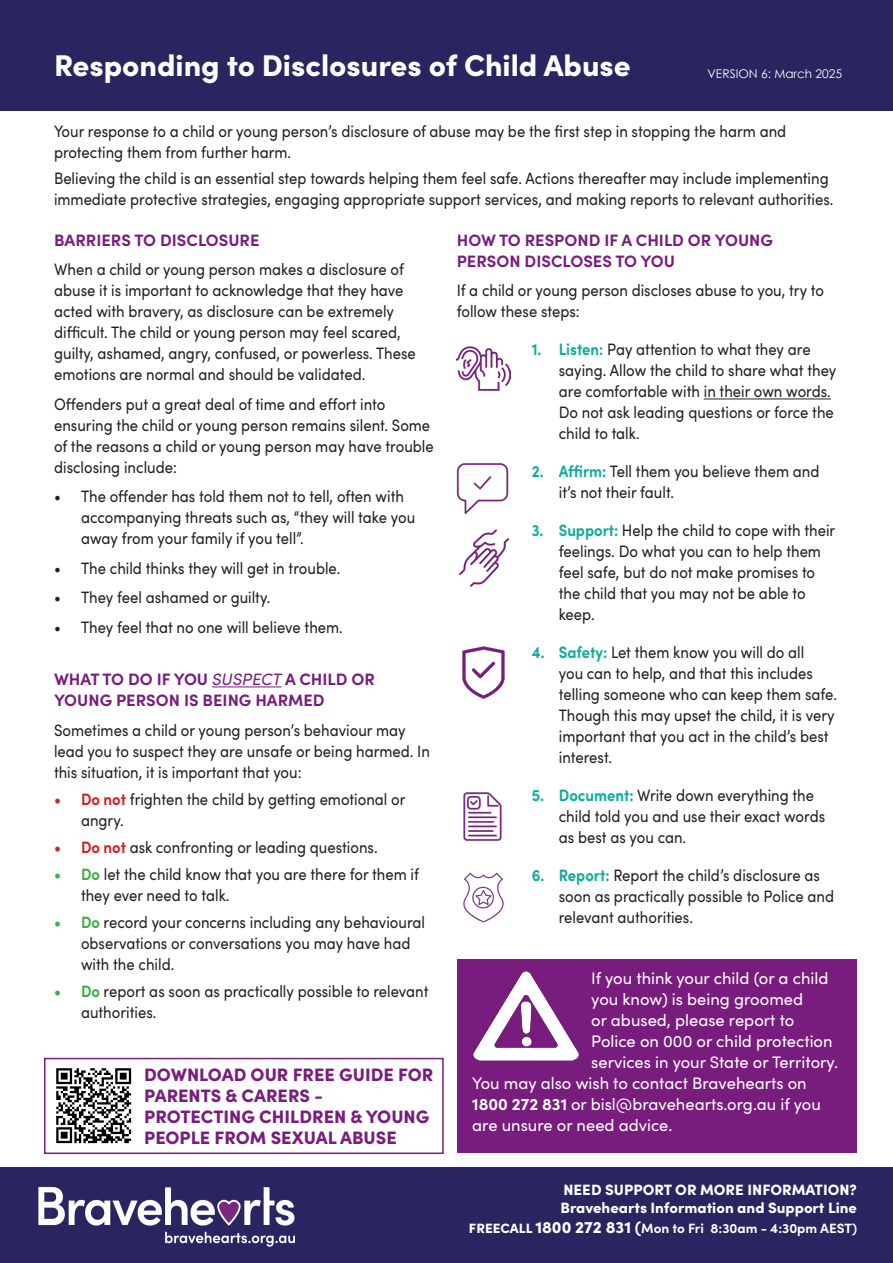
<style>
.page{position:relative;width:893px;height:1263px;background:#fff}
.page>*{position:absolute;margin:0;border:0;box-sizing:border-box;transform-origin:0 0}
.t1{font:900 30px "Sofia Pro";color:#fff}
.t2{font:900 18px/21px "Sofia Pro";color:#781d7e}
.t3{font:16.65px/21px "Sofia Pro";color:#fff}
.t4{font:16.5px/21px "Sofia Pro";color:#231f20;scale:.9 1}
.t5{font:700 16.5px/21px "Sofia Pro";color:#781d7e}
.t6{font:900 15px "Sofia Pro";color:#fff}
.t7{font:700 13.5px "Sofia Pro";color:#fff}
.t8{font:12px "Century Gothic";color:#fff}
.s1{font-weight:400;font-style:italic}
.s2{font-weight:700;color:#d1232a}
.s3{font-weight:700;color:#40ae49}
.s4{font-weight:700;color:#0fac9c}
.s5{font-weight:700}
.s6{font-weight:900}
.s7{font-weight:900;font-size:16.5px}
</style>
<div class="page">
<div style="left:0;top:1167px;width:893px;height:96px;background:#282560"></div>
<div style="left:0;top:0;width:893px;height:111px;background:#282560"></div>
<img style="left:38px;top:1186px;width:257px;height:61px">
<div style="left:44px;top:1058px;width:400px;height:96px;border:2px solid #781d7e"></div>
<img style="left:56px;top:1068px;width:76px;height:76px">
<div style="left:457px;top:959px;width:400px;height:194px;background:#781d7d"></div>
<img style="left:473px;top:971px;width:106px;height:90px">
<hr style="left:704px;top:399px;width:127px;height:1px;background:#231f20">
<hr style="left:212px;top:686px;width:70px;height:1px;background:#781d7e">
<img style="left:457px;top:346px;width:54px;height:45px">
<img style="left:456px;top:463px;width:53px;height:52px">
<img style="left:459px;top:529px;width:51px;height:58px">
<img style="left:462px;top:646px;width:43px;height:53px">
<img style="left:463px;top:792px;width:39px;height:49px">
<img style="left:463px;top:872px;width:41px;height:51px">
<p class="t1" style="left:54px;top:42px;width:578px">Responding to Disclosures of Child Abuse</p>
<p class="t8" style="left:708px;top:65px;width:136px">VERSION 6: March 2025</p>
<p class="t4" style="left:54px;top:120px;width:815px">Your response to a child or young person’s disclosure of abuse may be the first step in stopping the harm and protecting them from further harm.</p>
<p class="t4" style="left:54px;top:166px;width:868px">Believing the child is an essential step towards helping them feel safe. Actions thereafter may include implementing immediate protective strategies, engaging appropriate support services, and making reports to relevant authorities.</p>
<p class="t5" style="left:54px;top:228px;width:207px">BARRIERS TO DISCLOSURE</p>
<p class="t4" style="left:54px;top:258px;width:403px">When a child or young person makes a disclosure of abuse it is important to acknowledge that they have acted with bravery, as disclosure can be extremely difficult. The child or young person may feel scared, guilty, ashamed, angry, confused, or powerless. These emotions are normal and should be validated.</p>
<p class="t4" style="left:54px;top:393px;width:423px">Offenders put a great deal of time and effort into ensuring the child or young person remains silent. Some of the reasons a child or young person may have trouble disclosing include:</p>
<p class="t4" style="left:81px;top:485px;width:373px;text-indent:-27px">• The offender has told them not to tell, often with accompanying threats such as, “they will take you away from your family if you tell”.</p>
<p class="t4" style="left:54px;top:557px;width:320px">• The child thinks they will get in trouble.</p>
<p class="t4" style="left:54px;top:586px;width:242px">• They feel ashamed or guilty.</p>
<p class="t4" style="left:54px;top:616px;width:322px">• They feel that no one will believe them.</p>
<p class="t5" style="left:54px;top:668px;width:323px">WHAT TO DO IF YOU <span class="s1">SUSPECT</span> A CHILD OR<br>YOUNG PERSON IS BEING HARMED</p>
<p class="t4" style="left:54px;top:719px;width:419px">Sometimes a child or young person’s behaviour may lead you to suspect they are unsafe or being harmed. In this situation, it is important that you:</p>
<p class="t4" style="left:81px;top:788px;width:362px;text-indent:-27px"><span class="s2">• Do not</span> frighten the child by getting emotional or angry.</p>
<p class="t4" style="left:54px;top:836px;width:361px"><span class="s2">• Do not</span> ask confronting or leading questions.</p>
<p class="t4" style="left:81px;top:863px;width:377px;text-indent:-27px"><span class="s3">• Do</span> let the child know that you are there for them if they ever need to talk.</p>
<p class="t4" style="left:81px;top:911px;width:384px;text-indent:-27px"><span class="s3">• Do</span> record your concerns including any behavioural observations or conversations you may have had with the child.</p>
<p class="t4" style="left:81px;top:980px;width:388px;text-indent:-27px"><span class="s3">• Do</span> report as soon as practically possible to relevant authorities.</p>
<p class="t2" style="left:144px;top:1063px;width:291px">DOWNLOAD OUR FREE GUIDE FOR<br>PARENTS &amp; CARERS -</p>
<p class="t2" style="left:144px;top:1105px;width:287px">PROTECTING CHILDREN &amp; YOUNG<br>PEOPLE FROM SEXUAL ABUSE</p>
<p class="t5" style="left:457px;top:228px;width:318px">HOW TO RESPOND IF A CHILD OR YOUNG<br>PERSON DISCLOSES TO YOU</p>
<p class="t4" style="left:457px;top:279px;width:410px">If a child or young person discloses abuse to you, try to follow these steps:</p>
<p class="t4" style="left:559px;top:338px;width:310px;text-indent:-27px"><span class="s4">1. Listen:</span> Pay attention to what they are saying. Allow the child to share what they are comfortable with in their own words.<br>Do not ask leading questions or force the child to talk.</p>
<p class="t4" style="left:559px;top:460px;width:291px;text-indent:-27px"><span class="s4">2. Affirm:</span> Tell them you believe them and it’s not their fault.</p>
<p class="t4" style="left:559px;top:519px;width:309px;text-indent:-27px"><span class="s4">3. Support:</span> Help the child to cope with their feelings. Do what you can to help them feel safe, but do not make promises to the child that you may not be able to keep.</p>
<p class="t4" style="left:559px;top:641px;width:311px;text-indent:-27px"><span class="s4">4. Safety:</span> Let them know you will do all<br>you can to help, and that this includes telling someone who can keep them safe.<br>Though this may upset the child, it is very important that you act in the child’s best interest.</p>
<p class="t4" style="left:559px;top:784px;width:297px;text-indent:-27px"><span class="s4">5. Document:</span> Write down everything the child told you and use their exact words as best as you can.</p>
<p class="t4" style="left:559px;top:864px;width:307px;text-indent:-27px"><span class="s4">6. Report:</span> Report the child’s disclosure as soon as practically possible to Police and relevant authorities.</p>
<p class="t3" style="left:591px;top:966px;width:248px">If you think your child (or a child you know) is being groomed<br>or abused, please report to<br>Police on 000 or child protection services in your State or Territory.</p>
<p class="t3" style="left:472px;top:1071px;width:350px">You may also wish to contact Bravehearts on<br><span class="s5">1800 272 831</span> or bisl@bravehearts.org.au if you are unsure or need advice.</p>
<p class="t6" style="left:563px;top:1178px;width:295px">NEED SUPPORT OR MORE INFORMATION?</p>
<p class="t6" style="left:561px;top:1196px;width:298px">Bravehearts Information and Support Line</p>
<p class="t7" style="left:469px;top:1218px;width:390px"><span class="s6">FREECALL</span> <span class="s7">1800 272 831 (</span>Mon to Fri 8:30am - 4:30pm AEST)</p>
</div>
